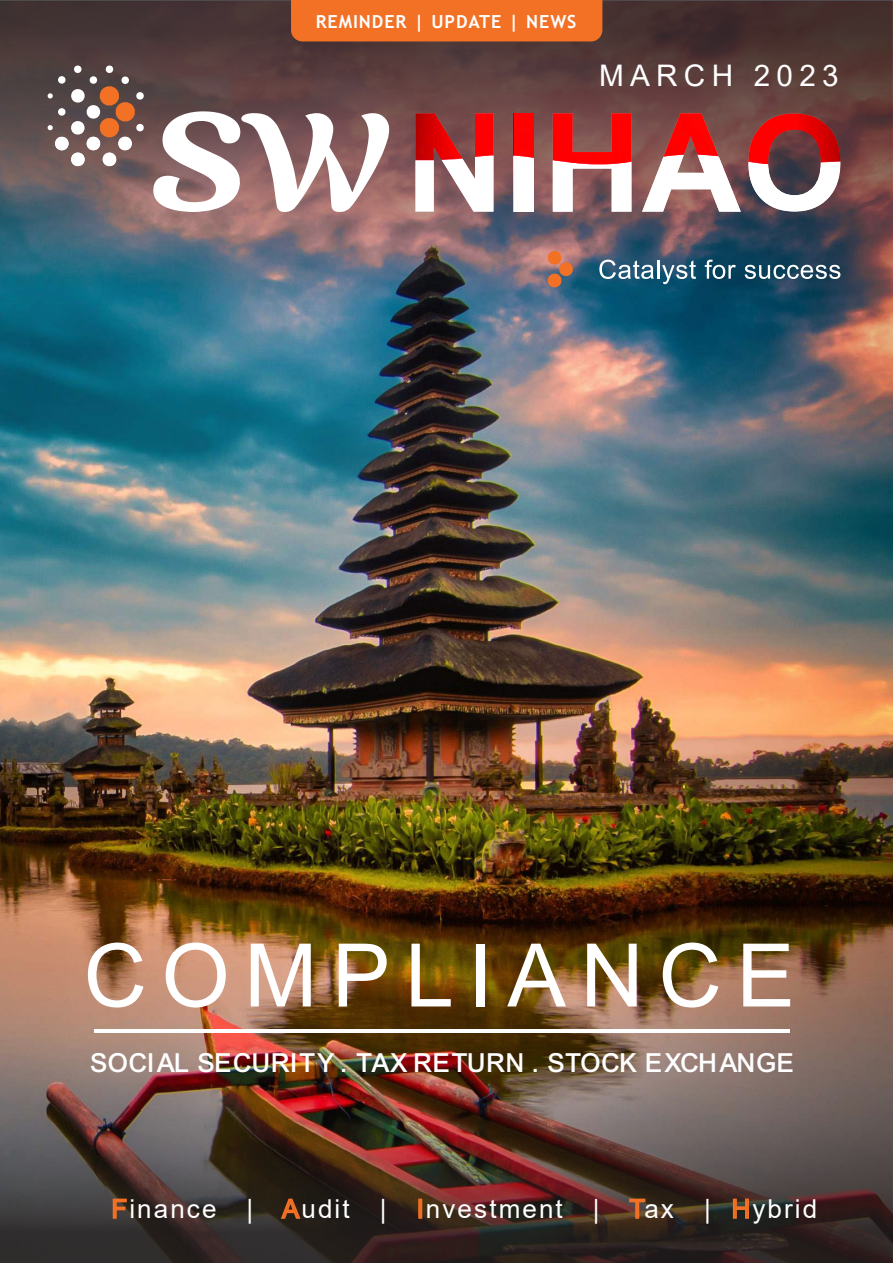
<style>
.page{position:relative;width:893px;height:1263px;background:#fff}
.page>*{position:absolute;margin:0;border:0;box-sizing:border-box;transform-origin:0 0}
.t1{font:87.75px "Arial";letter-spacing:.165em;color:#fff}
.t2{font:29.7px "Arial";letter-spacing:.21em;color:#fff}
.t3{font:28.2px "Arial Mdm";letter-spacing:.015em;color:#fff}
.t4{font:26.1px "Arial";letter-spacing:.08em;color:#fff}
.t5{font:700 18px "Trebuchet MS";letter-spacing:.05em;color:#fff}
.s1{color:#f27125}
</style>
<div class="page">
<img style="left:0;top:0;width:893px;height:596px">
<img style="left:0;top:596px;width:893px;height:667px">
<svg style="left:599px;top:260px;width:97px;height:24px"></svg>
<svg style="left:705px;top:260px;width:31px;height:19px"></svg>
<svg style="left:745px;top:265px;width:95px;height:14px"></svg>
<svg style="left:547px;top:250px;width:27px;height:38px"></svg>
<svg style="left:47px;top:65px;width:97px;height:102px;background:#846a63"></svg>
<svg style="left:153px;top:111px;width:236px;height:101px"></svg>
<hr style="left:95px;top:1029px;width:695px;height:3px;background:#fff">
<div style="left:291px;top:0;width:311px;height:41px;background:#f27125"></div>
<svg style="left:112px;top:1198px;width:16px;height:21px"></svg>
<svg style="left:280px;top:1195px;width:22px;height:25px"></svg>
<div style="left:418px;top:1198px;width:4px;height:21px;border:2px solid #f27125"></div>
<svg style="left:628px;top:1198px;width:18px;height:21px"></svg>
<svg style="left:732px;top:1198px;width:18px;height:21px"></svg>
<svg style="left:415px;top:113px;width:78px;height:99px"></svg>
<svg style="left:514px;top:113px;width:20px;height:99px"></svg>
<svg style="left:553px;top:113px;width:78px;height:99px"></svg>
<svg style="left:642px;top:113px;width:99px;height:99px"></svg>
<svg style="left:748px;top:113px;width:92px;height:99px"></svg>
<p class="t5" style="left:316px;top:14px;width:262px">REMINDER | UPDATE | NEWS</p>
<p class="t2" style="left:599px;top:65px;width:241px">MARCH 2023</p>
<h1 class="t1" style="left:84px;top:942px;width:713px">COMPLIANCE</h1>
<p class="t3" style="left:91px;top:1046px;width:706px">SOCIAL SECURITY . TAX RETURN . STOCK EXCHANGE</p>
<p class="t4" style="left:111px;top:1199px;width:707px"><span class="s1">F</span>inance | <span class="s1">A</span>udit | <span class="s1">I</span>nvestment | <span class="s1">T</span>ax | <span class="s1">H</span>ybrid</p>
</div>
